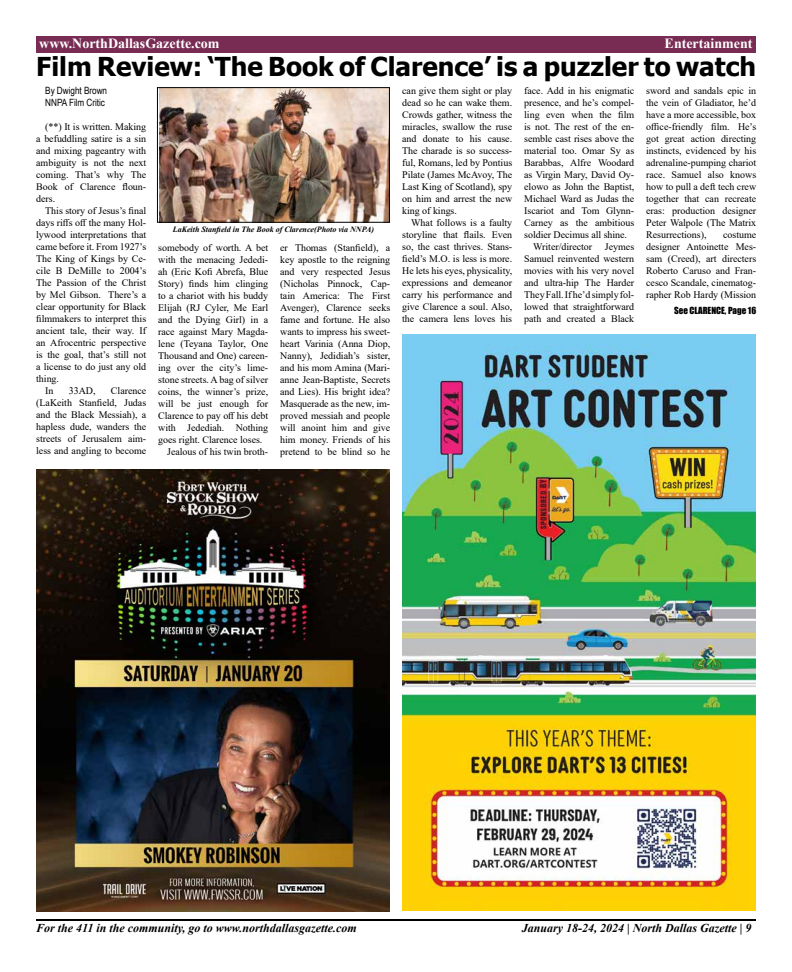
<style>
.page{position:relative;width:792px;height:972px;background:#fff}
.page>*{position:absolute;margin:0;border:0;box-sizing:border-box;transform-origin:0 0}
.t1{font:700 26px "Tahoma";color:#000}
.t2{font:700 14px "Times New Roman";color:#fff}
.t3{font:italic 700 12px "Times New Roman";color:#000}
.t4{font:10px/12px "Times New Roman";letter-spacing:-.005em;color:#000;text-align:justify}
.t5{font:10px/12px "Arial Narrow";letter-spacing:-.005em;color:#000}
.t6{font:9px "Impact";color:#000}
.t7{font:italic 700 8px "Times New Roman";color:#000}
</style>
<div class="page">
<hr style="left:36px;top:919px;width:720px;height:2px;background:#000">
<div style="left:36px;top:36px;width:720px;height:17px;background:#792c53"></div>
<img style="left:36px;top:469px;width:354px;height:442px">
<img style="left:402px;top:335px;width:354px;height:576px">
<img style="left:159px;top:89px;width:229px;height:132px">
<div style="left:157px;top:87px;width:233px;height:136px;border:1px solid #000"></div>
<h2 class="t2" style="left:39px;top:33px;width:182px">www.NorthDallasGazette.com</h2>
<h2 class="t2" style="left:665px;top:33px;width:89px">Entertainment</h2>
<h1 class="t1" style="left:36px;top:48px;width:721px">Film Review: ‘The Book of Clarence’ is a puzzler to watch</h1>
<p class="t5" style="left:45px;top:85px;width:63px">By Dwight Brown<br>NNPA Film Critic</p>
<p class="t4" style="left:36px;top:121px;width:112px;text-indent:9px">(**) It is written. Making a befuddling satire is a sin and mixing pageantry with ambiguity is not the next coming. That’s why The Book of Clarence floun&shy;ders.</p>
<p class="t4" style="left:45px;top:205px;width:102px">This story of Jesus’s final</p>
<p class="t4" style="left:36px;top:217px;width:111px">days riffs off the many Hol-</p>
<p class="t4" style="left:36px;top:229px;width:111px">lywood interpretations that</p>
<p class="t4" style="left:36px;top:241px;width:111px">came before it. From 1927’s</p>
<p class="t4" style="left:36px;top:253px;width:111px">The King of Kings by Ce-</p>
<p class="t4" style="left:36px;top:265px;width:112px">cile B DeMille to 2004’s</p>
<p class="t4" style="left:36px;top:277px;width:111px">The Passion of the Christ</p>
<p class="t4" style="left:36px;top:289px;width:111px">by Mel Gibson. There’s a</p>
<p class="t4" style="left:36px;top:301px;width:111px">clear opportunity for Black</p>
<p class="t4" style="left:36px;top:313px;width:111px">filmmakers to interpret this</p>
<p class="t4" style="left:36px;top:325px;width:111px">ancient tale, their way. If</p>
<p class="t4" style="left:36px;top:337px;width:111px">an Afrocentric perspective</p>
<p class="t4" style="left:36px;top:349px;width:111px">is the goal, that’s still not</p>
<p class="t4" style="left:36px;top:361px;width:112px">a license to do just any old</p>
<p class="t4" style="left:36px;top:373px;width:24px">thing.</p>
<p class="t4" style="left:45px;top:385px;width:10px">In</p>
<p class="t4" style="left:69px;top:385px;width:28px">33AD,</p>
<p class="t4" style="left:36px;top:385px;width:112px;text-indent:75px">Clarence (LaKeith Stanfield, Judas and the Black Messiah), a hapless dude, wanders the streets of Jerusalem aim&shy;less and angling to become</p>
<p class="t7" style="left:173px;top:224px;width:203px">LaKeith Stanfield in The Book of Clarence(Photo via NNPA)</p>
<p class="t4" style="left:158px;top:241px;width:111px">somebody of worth. A bet</p>
<p class="t4" style="left:158px;top:253px;width:111px">with the menacing Jededi-</p>
<p class="t4" style="left:158px;top:265px;width:111px">ah (Eric Kofi Abrefa, Blue</p>
<p class="t4" style="left:158px;top:277px;width:111px">Story) finds him clinging</p>
<p class="t4" style="left:158px;top:289px;width:111px">to a chariot with his buddy</p>
<p class="t4" style="left:158px;top:301px;width:111px">Elijah (RJ Cyler, Me Earl</p>
<p class="t4" style="left:158px;top:313px;width:111px">and the Dying Girl) in a</p>
<p class="t4" style="left:158px;top:325px;width:111px">race against Mary Magda-</p>
<p class="t4" style="left:158px;top:337px;width:111px">lene (Teyana Taylor, One</p>
<p class="t4" style="left:158px;top:349px;width:111px">Thousand and One) careen-</p>
<p class="t4" style="left:158px;top:361px;width:111px">ing over the city’s lime-</p>
<p class="t4" style="left:158px;top:373px;width:112px">stone streets. A bag of silver</p>
<p class="t4" style="left:158px;top:385px;width:111px">coins, the winner’s prize,</p>
<p class="t4" style="left:158px;top:397px;width:111px">will be just enough for</p>
<p class="t4" style="left:158px;top:409px;width:111px">Clarence to pay off his debt</p>
<p class="t4" style="left:158px;top:421px;width:111px">with Jedediah. Nothing</p>
<p class="t4" style="left:158px;top:433px;width:106px">goes right. Clarence loses.</p>
<p class="t4" style="left:167px;top:445px;width:102px">Jealous of his twin broth-</p>
<p class="t4" style="left:280px;top:241px;width:111px">er Thomas (Stanfield), a key apostle to the reigning and very respected Jesus (Nicholas Pinnock, Cap&shy;tain America: The First Avenger), Clarence seeks fame and fortune. He also wants to impress his sweet&shy;heart Varinia (Anna Diop, Nanny), Jedidiah’s sister, and his mom Amina (Mari&shy;anne Jean-Baptiste, Secrets and Lies). His bright idea?<br>Masquerade as the new, im&shy;proved messiah and people will anoint him and give him money. Friends of his pretend to be blind so he</p>
<p class="t4" style="left:402px;top:84px;width:112px">can give them sight or play dead so he can wake them.<br>Crowds gather, witness the miracles, swallow the ruse and donate to his cause.<br>The charade is so success&shy;ful, Romans, led by Pontius Pilate (James McAvoy, The Last King of Scotland), spy on him and arrest the new king of kings.</p>
<p class="t4" style="left:402px;top:216px;width:111px;text-indent:9px">What follows is a faulty storyline that flails. Even so, the cast thrives. Stans&shy;field’s M.O. is less is more.<br>He lets his eyes, physicality, expressions and demeanor carry his performance and give Clarence a soul. Also, the camera lens loves his</p>
<p class="t4" style="left:524px;top:84px;width:111px">face. Add in his enigmatic</p>
<p class="t4" style="left:524px;top:96px;width:111px">presence, and he’s compel-</p>
<p class="t4" style="left:524px;top:108px;width:111px">ling even when the film</p>
<p class="t4" style="left:524px;top:120px;width:111px">is not. The rest of the en-</p>
<p class="t4" style="left:524px;top:132px;width:111px">semble cast rises above the</p>
<p class="t4" style="left:524px;top:144px;width:111px">material too. Omar Sy as</p>
<p class="t4" style="left:524px;top:156px;width:111px">Barabbas, Alfre Woodard</p>
<p class="t4" style="left:524px;top:168px;width:111px">as Virgin Mary, David Oy-</p>
<p class="t4" style="left:524px;top:180px;width:111px">elowo as John the Baptist,</p>
<p class="t4" style="left:524px;top:192px;width:111px">Michael Ward as Judas the</p>
<p class="t4" style="left:524px;top:204px;width:111px">Iscariot and Tom Glynn-</p>
<p class="t4" style="left:524px;top:216px;width:111px">Carney as the ambitious</p>
<p class="t4" style="left:524px;top:228px;width:104px">soldier Decimus all shine.</p>
<p class="t4" style="left:533px;top:240px;width:61px">Writer/director</p>
<p class="t4" style="left:524px;top:240px;width:111px;text-indent:81px">Jeymes Samuel reinvented western movies with his very novel and ultra-hip The Harder They Fall. If he’d simply fol&shy;lowed that straightforward path and created a Black</p>
<p class="t4" style="left:646px;top:84px;width:112px">sword and sandals epic in the vein of Gladiator, he’d have a more accessible, box office-friendly film. He’s got great action directing instincts, evidenced by his adrenaline-pumping chariot race. Samuel also knows how to pull a deft tech crew together that can recreate eras: production designer Peter Walpole (The Matrix Resurrections),</p>
<p class="t4" style="left:646px;top:228px;width:111px;text-indent:77px">costume designer Antoinette Mes&shy;sam (Creed), art directers Roberto Caruso and Fran&shy;cesco Scandale, cinematog&shy;rapher Rob Hardy (Mission</p>
<p class="t6" style="left:674px;top:303px;width:84px">See CLARENCE, Page 16</p>
<p class="t3" style="left:36px;top:920px;width:322px">For the 411 in the community, go to www.northdallasgazette.com</p>
<p class="t3" style="left:522px;top:920px;width:231px">January 18-24, 2024 | North Dallas Gazette | 9</p>
</div>
